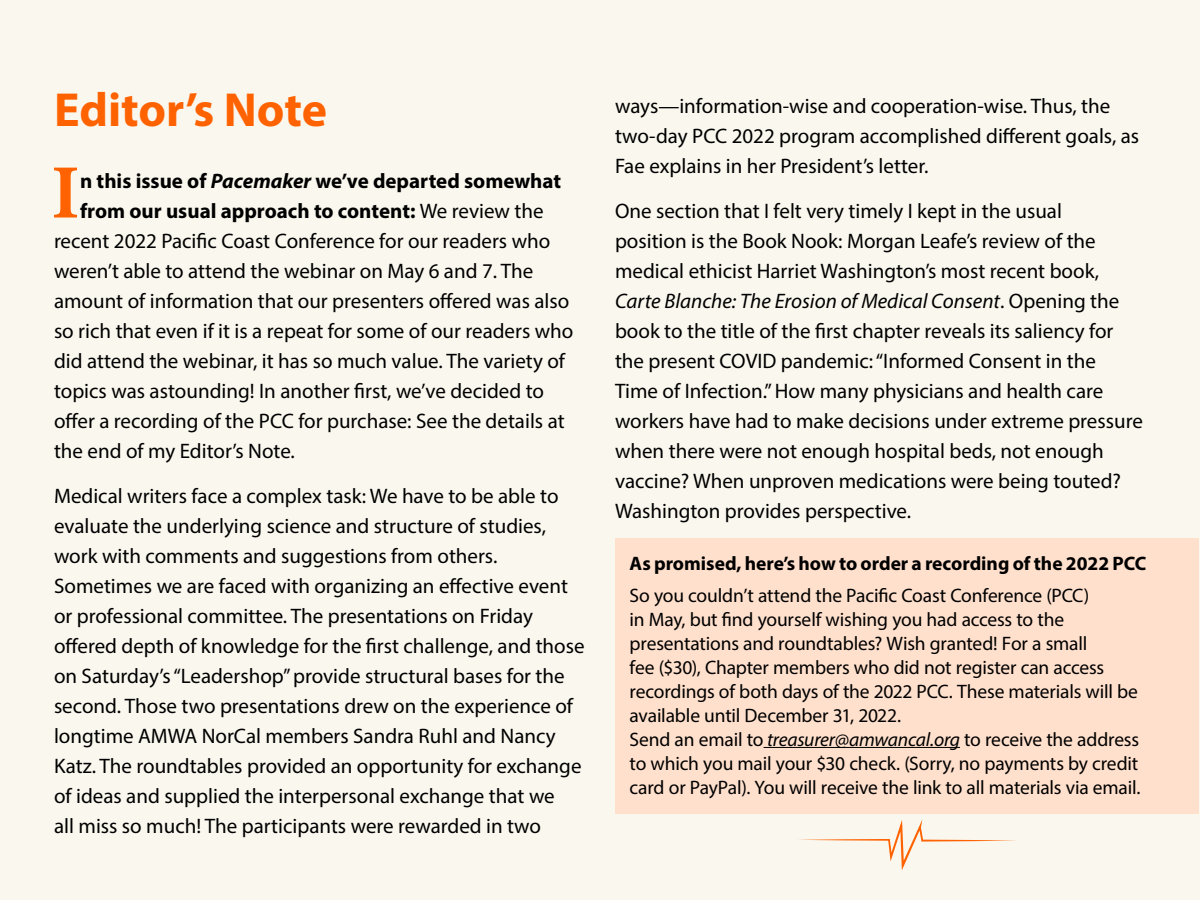
<style>
.page{position:relative;width:1200px;height:900px;background:#faf7ee}
.page>*{position:absolute;margin:0;border:0;box-sizing:border-box;transform-origin:0 0}
.EN_-_Body_1st{font:700 76.8px "Minion Pro";color:#ff6200}
.EN_-_Title{font:700 48px "Myriad Pro";color:#ff6200}
.Body{font:21px/30px "Myriad Pro";color:#000}
.EN_-_Body_1st-2{font:21px "Myriad Pro";color:#000}
.EN_-_Body_1st-3{font:700 21px "Myriad Pro";color:#000}
.Body_small{font:19.5px/24px "Myriad Pro";letter-spacing:-.01em;color:#000}
.Body_Bold{font:700 19.5px "Myriad Pro";color:#000}
.s1{font-style:italic}
.s2{font-weight:400}
</style>
<div class="page">
<div style="left:616px;top:538px;width:583px;height:275px;background:#ffe0cc"></div>
<hr style="left:764px;top:747px;width:196px;height:1px;background:#000">
<svg style="left:797px;top:819px;width:221px;height:51px;background:#faf0e3"></svg>
<p class="EN_-_Title" style="left:54px;top:79px;width:275px">Editor’s Note</p>
<p class="EN_-_Body_1st" style="left:51px;top:139px;width:31px">I</p>
<p class="EN_-_Body_1st-3" style="left:80px;top:167px;width:483px">n this issue of <span class="s1">Pacemaker</span> we’ve departed somewhat</p>
<p class="EN_-_Body_1st-3" style="left:80px;top:197px;width:465px">from our usual approach to content: <span class="s2">We review the</span></p>
<p class="EN_-_Body_1st-2" style="left:54px;top:228px;width:498px">recent 2022 Pacific Coast Conference for our readers who</p>
<p class="EN_-_Body_1st-2" style="left:54px;top:258px;width:481px">weren’t able to attend the webinar on May 6 and 7. The</p>
<p class="EN_-_Body_1st-2" style="left:54px;top:288px;width:517px">amount of information that our presenters offered was also</p>
<p class="EN_-_Body_1st-2" style="left:54px;top:318px;width:521px">so rich that even if it is a repeat for some of our readers who</p>
<p class="EN_-_Body_1st-2" style="left:54px;top:348px;width:513px">did attend the webinar, it has so much value. The variety of</p>
<p class="EN_-_Body_1st-2" style="left:54px;top:378px;width:492px">topics was astounding! In another first, we’ve decided to</p>
<p class="EN_-_Body_1st-2" style="left:54px;top:408px;width:512px">offer a recording of the PCC for purchase: See the details at</p>
<p class="EN_-_Body_1st-2" style="left:54px;top:438px;width:242px">the end of my Editor’s Note.</p>
<p class="Body" style="left:54px;top:480px;width:532px">Medical writers face a complex task: We have to be able to evaluate the underlying science and structure of studies, work with comments and suggestions from others.<br>Sometimes we are faced with organizing an effective event or professional committee. The presentations on Friday offered depth of knowledge for the first challenge, and those on Saturday’s “Leadershop” provide structural bases for the second. Those two presentations drew on the experience of longtime AMWA NorCal members Sandra Ruhl and Nancy Katz. The roundtables provided an opportunity for exchange of ideas and supplied the interpersonal exchange that we<br>all miss so much! The participants were rewarded in two</p>
<p class="Body" style="left:615px;top:90px;width:526px">ways—information-wise and cooperation-wise. Thus, the two-day PCC 2022 program accomplished different goals, as<br>Fae explains in her President’s letter.</p>
<p class="Body" style="left:615px;top:195px;width:529px">One section that I felt very timely I kept in the usual<br>position is the Book Nook: Morgan Leafe’s review of the medical ethicist Harriet Washington’s most recent book, <span class="s1">Carte Blanche: The Erosion of Medical Consent</span>. Opening the book to the title of the first chapter reveals its saliency for the present COVID pandemic: “Informed Consent in the Time of Infection.” How many physicians and health care workers have had to make decisions under extreme pressure when there were not enough hospital beds, not enough vaccine? When unproven medications were being touted?<br>Washington provides perspective.</p>
<p class="Body_Bold" style="left:630px;top:551px;width:518px">As promised, here’s how to order a recording of the 2022 PCC</p>
<p class="Body_small" style="left:630px;top:583px;width:512px">So you couldn’t attend the Pacific Coast Conference (PCC)<br>in May, but find yourself wishing you had access to the presentations and roundtables? Wish granted! For a small<br>fee ($30), Chapter members who did not register can access recordings of both days of the 2022 PCC. These materials will be available until December 31, 2022.<br>Send an email to <span class="s1">treasurer@amwancal.org</span> to receive the address to which you mail your $30 check. (Sorry, no payments by credit card or PayPal). You will receive the link to all materials via email.</p>
</div>
